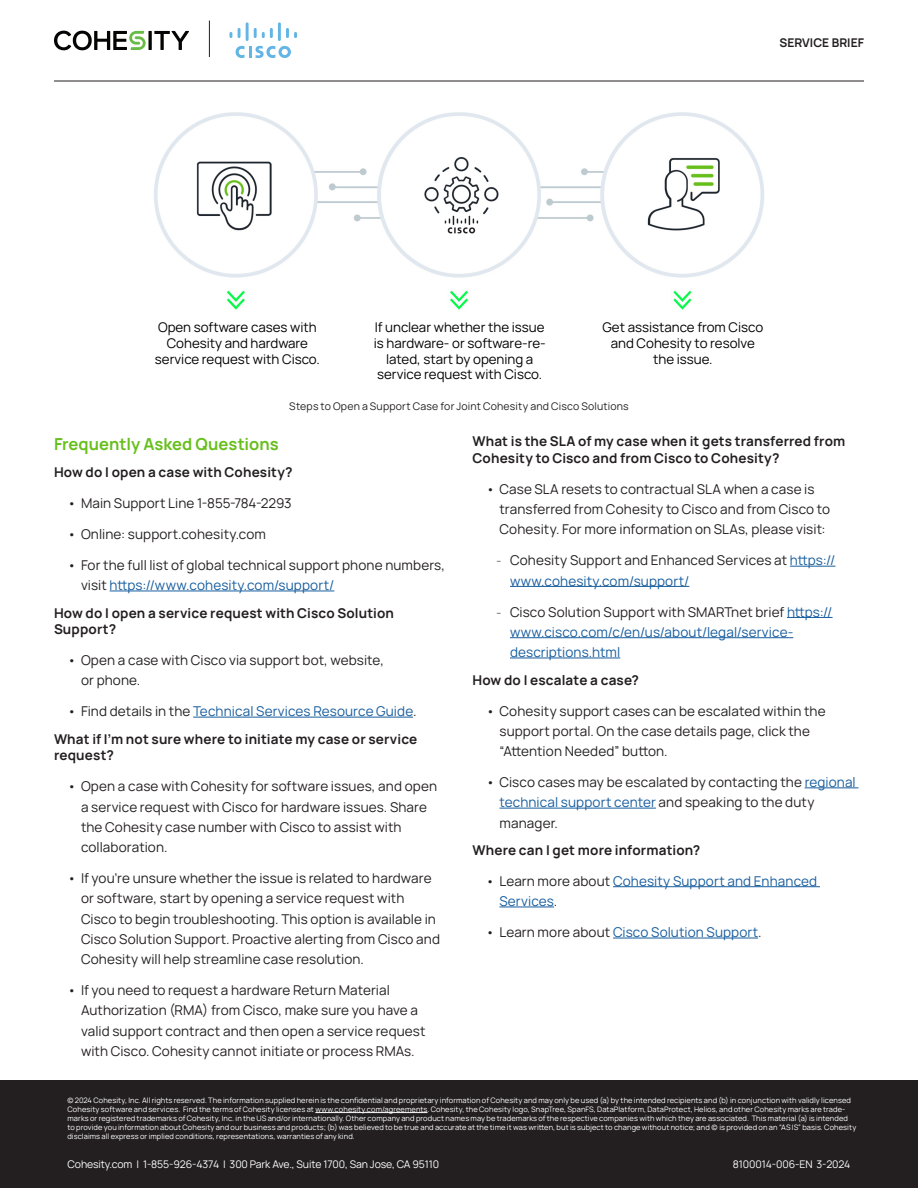
<style>
.page{position:relative;width:918px;height:1188px;background:#fff}
.page>*{position:absolute;margin:0;border:0;box-sizing:border-box;transform-origin:0 0}
.t1{font:700 16.5px "Manrope";color:#67bf1b}
.t2{font:13.5px/20.2px "Manrope";letter-spacing:.01em;color:#231f20}
.t3{font:700 13.5px/16.5px "Manrope";letter-spacing:.01em;color:#231f20}
.t4{font:13.5px/20.2px "Manrope";letter-spacing:.01em;color:#175d9e}
.t5{font:13.35px/16px "Manrope";color:#000;text-align:center}
.t6{font:700 12px "Manrope";color:#231f20}
.t7{font:10.5px "Manrope";letter-spacing:-.01em;color:#fff}
.Body_Copy_-_Paragraph{font:10.5px "Manrope";letter-spacing:.015em;color:#231f20}
.t8{font:7.5px/9px "Manrope";letter-spacing:.01em;color:#fff}
.s1{color:#175d9e}
.s2{color:#231f20}
.s3{font-family:"Museo Sans 100"}
.s4{font-family:"Museo Sans 100";color:#231f20}
</style>
<div class="page">
<hr style="left:54px;top:81px;width:810px;height:1px;background:#231f20">
<svg style="left:230px;top:22px;width:67px;height:36px"></svg>
<hr style="left:209px;top:21px;width:1px;height:36px;background:#231f20">
<svg style="left:148px;top:31px;width:4px;height:19px"></svg>
<svg style="left:154px;top:31px;width:35px;height:19px"></svg>
<svg style="left:54px;top:31px;width:92px;height:19px"></svg>
<hr style="left:110px;top:591px;width:224px;height:1px;background:#175d9e">
<hr style="left:193px;top:717px;width:220px;height:1px;background:#175d9e">
<hr style="left:790px;top:566px;width:45px;height:1px;background:#175d9e">
<hr style="left:510px;top:586px;width:179px;height:1px;background:#175d9e">
<hr style="left:787px;top:617px;width:46px;height:1px;background:#175d9e">
<hr style="left:510px;top:637px;width:283px;height:1px;background:#175d9e">
<hr style="left:510px;top:658px;width:110px;height:1px;background:#175d9e">
<hr style="left:805px;top:788px;width:53px;height:1px;background:#175d9e">
<hr style="left:500px;top:808px;width:156px;height:1px;background:#175d9e">
<hr style="left:613px;top:886px;width:207px;height:1px;background:#175d9e">
<hr style="left:500px;top:907px;width:54px;height:1px;background:#175d9e">
<hr style="left:613px;top:938px;width:145px;height:1px;background:#175d9e">
<div style="left:0;top:1080px;width:918px;height:108px;background:#231f20"></div>
<hr style="left:315px;top:1112px;width:113px;height:1px;background:#fff">
<img style="left:154px;top:112px;width:610px;height:198px">
<p class="t6" style="left:779px;top:34px;width:86px">SERVICE BRIEF</p>
<p class="t5" style="left:155px;top:318px;width:167px">Open software cases with<br>Cohesity and hardware service request with Cisco.</p>
<p class="t5" style="left:374px;top:318px;width:174px">If unclear whether the issue is hardware- or software-re&shy;lated, start by opening a service request with Cisco.</p>
<p class="t5" style="left:603px;top:318px;width:162px">Get assistance from Cisco and Cohesity to resolve the issue.</p>
<p class="Body_Copy_-_Paragraph" style="left:289px;top:399px;width:341px">Steps to Open a Support Case for Joint Cohesity and Cisco Solutions</p>
<h1 class="t1" style="left:54px;top:432px;width:226px">Frequently Asked Questions</h1>
<h2 class="t3" style="left:54px;top:463px;width:240px">How do I open a case with Cohesity?</h2>
<p class="t2" style="left:68px;top:492px;width:226px">• Main Support Line 1-855-784-2293</p>
<p class="t2" style="left:68px;top:523px;width:200px">• Online: support.cohesity.com</p>
<p class="t2" style="left:81px;top:554px;width:366px;text-indent:-14px">• For the full list of global technical support phone numbers, visit <span class="s1">https://www.cohesity.com/support/</span></p>
<h2 class="t3" style="left:54px;top:604px;width:341px">How do I open a service request with Cisco Solution<br>Support?</h2>
<p class="t2" style="left:81px;top:650px;width:305px;text-indent:-14px">• Open a case with Cisco via support bot, website, or phone.</p>
<p class="t4" style="left:68px;top:701px;width:350px"><span class="s2">• Find details in the</span> Technical Services Resource Guide<span class="s2">.</span></p>
<h2 class="t3" style="left:54px;top:730px;width:365px">What if I’m not sure where to initiate my case or service request?</h2>
<p class="t2" style="left:81px;top:776px;width:358px;text-indent:-14px">• Open a case with Cohesity for software issues, and open a service request with Cisco for hardware issues. Share the Cohesity case number with Cisco to assist with collaboration.</p>
<p class="t2" style="left:81px;top:867px;width:361px;text-indent:-14px">• If you’re unsure whether the issue is related to hardware or software, start by opening a service request with Cisco to begin troubleshooting. This option is available in Cisco Solution Support. Proactive alerting from Cisco and Cohesity will help streamline case resolution.</p>
<p class="t2" style="left:81px;top:980px;width:346px;text-indent:-14px">• If you need to request a hardware Return Material Authorization (RMA) from Cisco, make sure you have a valid support contract and then open a service request with Cisco. Cohesity cannot initiate or process RMAs.</p>
<h2 class="t3" style="left:472px;top:433px;width:374px">What is the SLA of my case when it gets transferred from<br>Cohesity to Cisco and from Cisco to Cohesity?</h2>
<p class="t2" style="left:500px;top:478px;width:332px;text-indent:-14px">• Case SLA resets to contractual SLA when a case is transferred from Cohesity to Cisco and from Cisco to<br>Cohesity. For more information on SLAs, please visit:</p>
<p class="t2" style="left:510px;top:550px;width:327px;text-indent:-14px"><span class="s3">-</span> Cohesity Support and Enhanced Services at <span class="s1">https:// www.cohesity.com/support/</span></p>
<p class="t4" style="left:510px;top:601px;width:324px;text-indent:-14px"><span class="s4">-</span> <span class="s2">Cisco Solution Support with SMARTnet brief</span> https:// www.cisco.com/c/en/us/about/legal/service&shy;descriptions.html</p>
<h2 class="t3" style="left:472px;top:671px;width:168px">How do I escalate a case?</h2>
<p class="t2" style="left:500px;top:700px;width:328px;text-indent:-14px">• Cohesity support cases can be escalated within the support portal. On the case details page, click the “Attention Needed” button.</p>
<p class="t2" style="left:499px;top:772px;width:358px;text-indent:-13px">• Cisco cases may be escalated by contacting the <span class="s1">regional technical support center</span> and speaking to the duty manager.</p>
<h2 class="t3" style="left:472px;top:841px;width:229px">Where can I get more information?</h2>
<p class="t4" style="left:499px;top:870px;width:319px;text-indent:-14px"><span class="s2">• Learn more about</span> Cohesity Support and Enhanced<br>Services<span class="s2">.</span></p>
<p class="t4" style="left:486px;top:922px;width:277px"><span class="s2">• Learn more about</span> Cisco Solution Support<span class="s2">.</span></p>
<p class="t8" style="left:68px;top:1096px;width:790px">© 2024 Cohesity, Inc. All rights reserved. The information supplied herein is the confidential and proprietary information of Cohesity and may only be used (a) by the intended recipients and (b) in conjunction with validly licensed Cohesity software and services. Find the terms of Cohesity licenses at www.cohesity.com/agreements. Cohesity, the Cohesity logo, SnapTree, SpanFS, DataPlatform, DataProtect, Helios, and other Cohesity marks are trade&shy;marks or registered trademarks of Cohesity, Inc. in the US and/or internationally. Other company and product names may be trademarks of the respective companies with which they are associated. This material (a) is intended to provide you information about Cohesity and our business and products; (b) was believed to be true and accurate at the time it was written, but is subject to change without notice; and (c) is provided on an “AS IS” basis. Cohesity disclaims all express or implied conditions, representations, warranties of any kind.</p>
<p class="t7" style="left:733px;top:1157px;width:119px">8100014-006-EN 3-2024</p>
<p class="t7" style="left:68px;top:1157px;width:373px">Cohesity.com | 1-855-926-4374 | 300 Park Ave., Suite 1700, San Jose, CA 95110</p>
</div>
